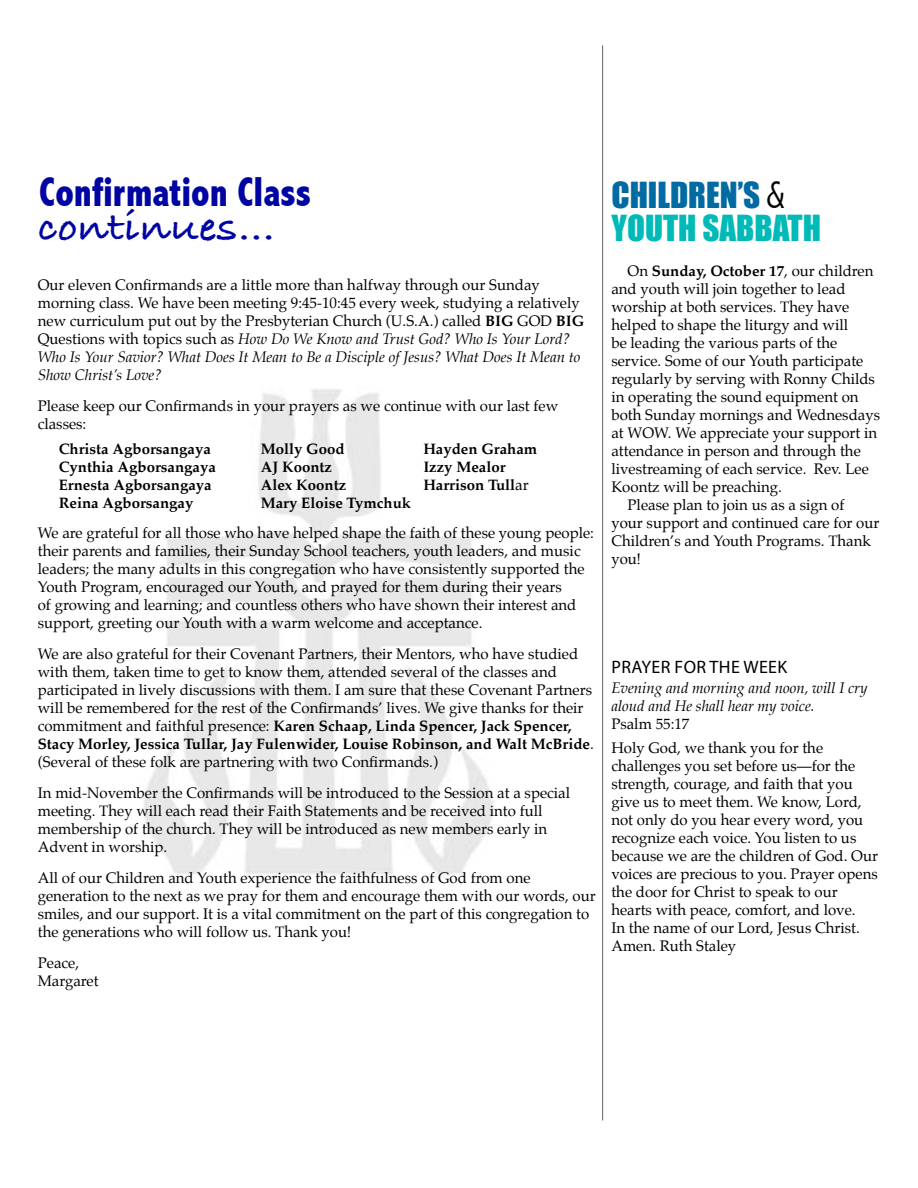
<style>
.page{position:relative;width:918px;height:1188px;background:#fff}
.page>*{position:absolute;margin:0;border:0;box-sizing:border-box;transform-origin:0 0}
.t1{font:800 condensed 42px "Abadi";color:#0004a2;scale:.9 1}
.t2{font:700 42px "Bradley Hand ITCTT";color:#0004a2;scale:1.1 1}
.t3{font:33px/33px "Impact";color:#00bab8}
.t4{font:18px "Myriad Pro";letter-spacing:.02em;color:#000}
.t5{font:15px/18px "Palatino";color:#000}
.t6{font:700 15px/18px "Palatino";color:#000}
.t7{font:italic 15px/18px "Palatino";color:#000}
.s1{font-weight:700}
.s2{font-style:italic}
.s3{font-weight:400}
.s4{color:#006ba3}
.s5{font-family:"Abadi";font-weight:300;font-stretch:condensed;font-size:39px;color:#000}
</style>
<div class="page">
<img style="left:144px;top:389px;width:349px;height:486px">
<hr style="left:602px;top:45px;width:1px;height:1075px;background:#636466">
<h1 class="t1" style="left:39px;top:168px;width:303px">Confirmation Class</h1>
<h1 class="t2" style="left:38px;top:195px;width:217px">continues…</h1>
<p class="t5" style="left:38px;top:276px;width:548px">Our eleven Confirmands are a little more than halfway through our Sunday morning class. We have been meeting 9:45-10:45 every week, studying a relatively new curriculum put out by the Presbyterian Church (U.S.A.) called <span class="s1">BIG</span> GOD <span class="s1">BIG </span>Questions with topics such as <span class="s2">How Do We Know and Trust God? Who Is Your Lord?<br>Who Is Your Savior? What Does It Mean to Be a Disciple of Jesus? What Does It Mean to Show Christ’s Love?</span></p>
<p class="t5" style="left:38px;top:397px;width:522px">Please keep our Confirmands in your prayers as we continue with our last few classes:</p>
<p class="t6" style="left:59px;top:440px;width:159px">Christa Agborsangaya<br>Cynthia Agborsangaya<br>Ernesta Agborsangaya<br>Reina Agborsangay</p>
<p class="t6" style="left:261px;top:440px;width:152px">Molly Good<br>AJ Koontz<br>Alex Koontz<br>Mary Eloise Tymchuk</p>
<p class="t6" style="left:423px;top:440px;width:115px">Hayden Graham<br>Izzy Mealor<br>Harrison Tull<span class="s3">ar</span></p>
<p class="t5" style="left:38px;top:524px;width:558px">We are grateful for all those who have helped shape the faith of these young people: their parents and families, their Sunday School teachers, youth leaders, and music leaders; the many adults in this congregation who have consistently supported the Youth Program, encouraged our Youth, and prayed for them during their years<br>of growing and learning; and countless others who have shown their interest and support, greeting our Youth with a warm welcome and acceptance.</p>
<p class="t5" style="left:38px;top:645px;width:557px">We are also grateful for their Covenant Partners, their Mentors, who have studied with them, taken time to get to know them, attended several of the classes and participated in lively discussions with them. I am sure that these Covenant Partners will be remembered for the rest of the Confirmands’ lives. We give thanks for their commitment and faithful presence: <span class="s1">Karen Schaap, Linda Spencer, Jack Spencer, Stacy Morley, Jessica Tullar, Jay Fulenwider, Louise Robinson, and Walt McBride</span>. (Several of these folk are partnering with two Confirmands.)</p>
<p class="t5" style="left:38px;top:784px;width:534px">In mid-November the Confirmands will be introduced to the Session at a special meeting. They will each read their Faith Statements and be received into full membership of the church. They will be introduced as new members early in Advent in worship.</p>
<p class="t5" style="left:38px;top:869px;width:559px">All of our Children and Youth experience the faithfulness of God from one generation to the next as we pray for them and encourage them with our words, our smiles, and our support. It is a vital commitment on the part of this congregation to the generations who will follow us. Thank you!</p>
<p class="t5" style="left:38px;top:953px;width:62px">Peace,<br>Margaret</p>
<h2 class="t3" style="left:611px;top:179px;width:211px"><span class="s4">CHILDREN’S</span> <span class="s5">&amp;<br></span>YOUTH SABBATH</h2>
<p class="t6" style="left:628px;top:261px;width:247px"><span class="s3">On</span> Sunday, October 17<span class="s3">, our children</span></p>
<p class="t5" style="left:611px;top:279px;width:236px">and youth will join together to lead</p>
<p class="t5" style="left:611px;top:297px;width:239px">worship at both services. They have</p>
<p class="t5" style="left:611px;top:315px;width:238px">helped to shape the liturgy and will</p>
<p class="t5" style="left:611px;top:333px;width:227px">be leading the various parts of the</p>
<p class="t5" style="left:611px;top:351px;width:254px">service. Some of our Youth participate</p>
<p class="t5" style="left:611px;top:369px;width:265px">regularly by serving with Ronny Childs</p>
<p class="t5" style="left:611px;top:387px;width:249px">in operating the sound equipment on</p>
<p class="t5" style="left:611px;top:405px;width:270px">both Sunday mornings and Wednesdays</p>
<p class="t5" style="left:611px;top:423px;width:267px">at WOW. We appreciate your support in</p>
<p class="t5" style="left:611px;top:441px;width:251px">attendance in person and through the</p>
<p class="t5" style="left:611px;top:459px;width:259px">livestreaming of each service. Rev. Lee</p>
<p class="t5" style="left:611px;top:477px;width:172px">Koontz will be preaching.</p>
<p class="t5" style="left:628px;top:495px;width:218px">Please plan to join us as a sign of</p>
<p class="t5" style="left:611px;top:513px;width:270px">your support and continued care for our</p>
<p class="t5" style="left:611px;top:531px;width:261px">Children’s and Youth Programs. Thank</p>
<p class="t5" style="left:611px;top:549px;width:31px">you!</p>
<p class="t4" style="left:612px;top:656px;width:177px">PRAYER FOR THE WEEK</p>
<p class="t7" style="left:611px;top:679px;width:258px">Evening and morning and noon, will I cry aloud and He shall hear my voice.</p>
<p class="t5" style="left:611px;top:713px;width:213px;line-height:23.4px">Psalm 55:17<br>Holy God, we thank you for the</p>
<p class="t5" style="left:611px;top:757px;width:268px">challenges you set before us—for the strength, courage, and faith that you give us to meet them. We know, Lord, not only do you hear every word, you recognize each voice. You listen to us because we are the children of God. Our voices are precious to you. Prayer opens the door for Christ to speak to our hearts with peace, comfort, and love.<br>In the name of our Lord, Jesus Christ.<br>Amen. Ruth Staley</p>
</div>
